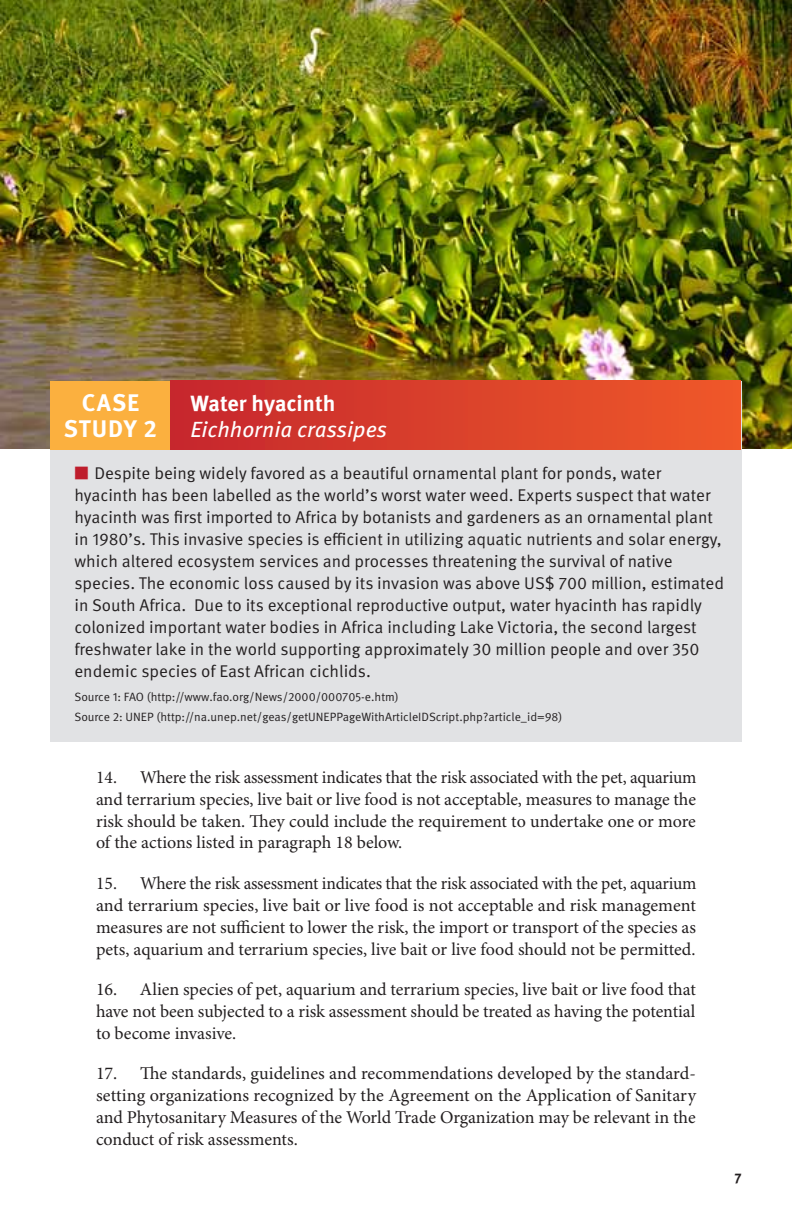
<style>
.page{position:relative;width:792px;height:1224px;background:#fff}
.page>*{position:absolute;margin:0;border:0;box-sizing:border-box;transform-origin:0 0}
.t1{font:700 24px/26px "Meta OT";letter-spacing:.04em;color:#fff;text-align:center}
.t2{font:italic 22px "Meta OT";color:#fff}
.t3{font:700 22px "Meta OT";letter-spacing:-.005em;color:#fff}
.t4{font:18px/22px "Minion Pro";color:#231f20;text-align:justify}
.t5{font:17px/22px "Meta OT Norm";color:#231f20}
.t6{font:700 14px "Meta OT";color:#231f20}
.t7{font:12px/20px "Meta OT Norm";color:#231f20}
.s1{color:#be1d2c}
</style>
<div class="page">
<img style="left:0;top:0;width:792px;height:449px">
<div style="left:50px;top:381px;width:692px;height:361px;background:#e1e2e4"></div>
<div style="left:50px;top:381px;width:120px;height:68px;background:#fbb03f"></div>
<div style="left:170px;top:381px;width:571px;height:68px;background:linear-gradient(to right,#c5272d,#f05a29)"></div>
<h1 class="t1" style="left:64px;top:390px;width:95px">Case<br>Study 2</h1>
<p class="t3" style="left:190px;top:389px;width:146px">Water hyacinth</p>
<p class="t2" style="left:190px;top:417px;width:198px">Eichhornia crassipes</p>
<p class="t5" style="left:74px;top:462px;width:651px"><span class="s1">■</span> Despite being widely favored as a beautiful ornamental plant for ponds, water hyacinth has been labelled as the world’s worst water weed. Experts suspect that water hyacinth was first imported to Africa by botanists and gardeners as an ornamental plant in 1980’s. This invasive species is efficient in utilizing aquatic nutrients and solar energy, which altered ecosystem services and processes threatening the survival of native species. The economic loss caused by its invasion was above US$ 700 million, estimated in South Africa. Due to its exceptional reproductive output, water hyacinth has rapidly colonized important water bodies in Africa including Lake Victoria, the second largest freshwater lake in the world supporting approximately 30 million people and over 350 endemic species of East African cichlids.</p>
<p class="t7" style="left:74px;top:687px;width:490px">Source 1: FAO (http://www.fao.org/News/2000/000705-e.htm)<br>Source 2: UNEP (http://na.unep.net/geas/getUNEPPageWithArticleIDScript.php?article_id=98)</p>
<p class="t4" style="left:96px;top:766px;width:602px">14. Where the risk assessment indicates that the risk associated with the pet, aquarium and terrarium species, live bait or live food is not acceptable, measures to manage the risk should be taken. They could include the requirement to undertake one or more of the actions listed in paragraph 18 below.</p>
<p class="t4" style="left:96px;top:872px;width:602px">15. Where the risk assessment indicates that the risk associated with the pet, aquarium and terrarium species, live bait or live food is not acceptable and risk management measures are not sufficient to lower the risk, the import or transport of the species as pets, aquarium and terrarium species, live bait or live food should not be permitted.</p>
<p class="t4" style="left:96px;top:978px;width:601px">16. Alien species of pet, aquarium and terrarium species, live bait or live food that have not been subjected to a risk assessment should be treated as having the potential to become invasive.</p>
<p class="t4" style="left:96px;top:1062px;width:602px;text-align:left">17. The standards, guidelines and recommendations developed by the standard&shy;setting organizations recognized by the Agreement on the Application of Sanitary and Phytosanitary Measures of the World Trade Organization may be relevant in the conduct of risk assessments.</p>
<p class="t6" style="left:734px;top:1169px;width:9px">7</p>
</div>
